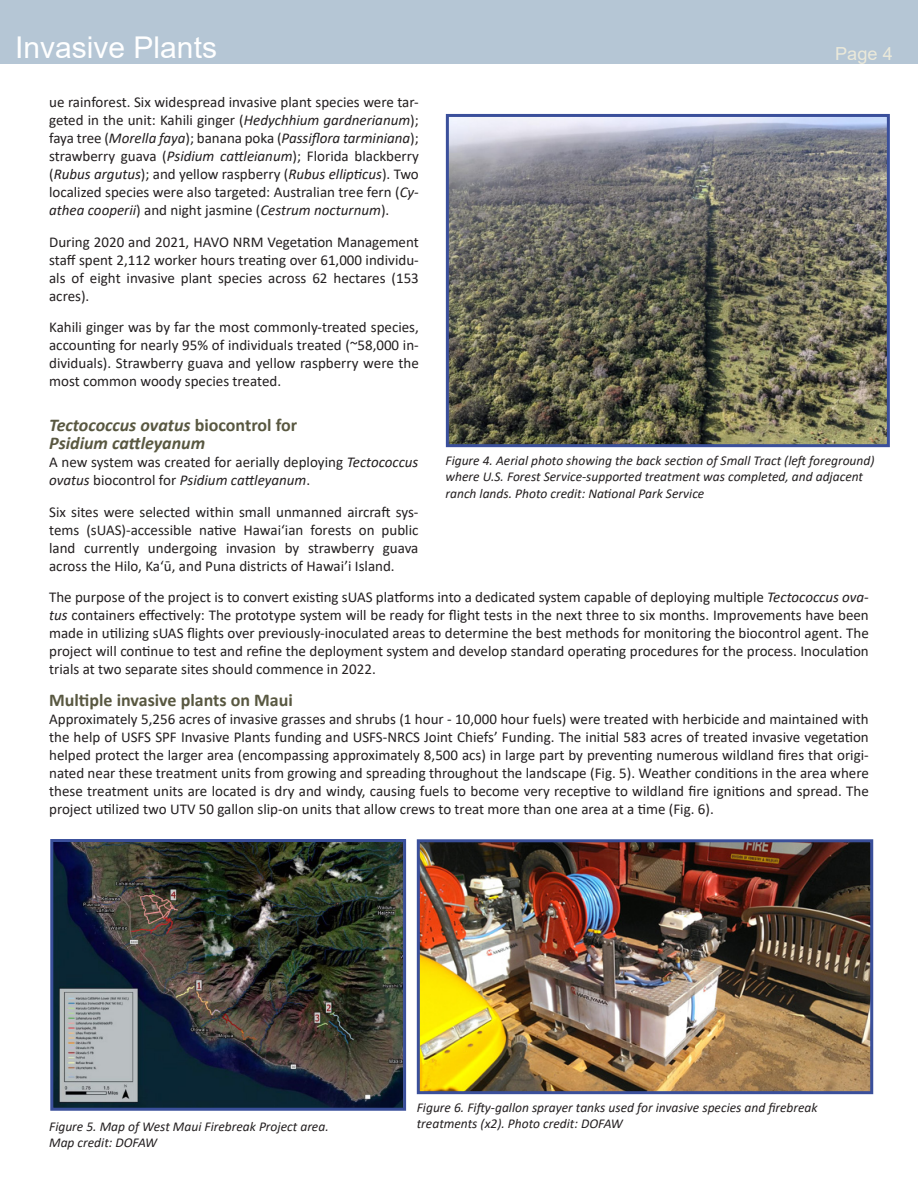
<style>
.page{position:relative;width:918px;height:1188px;background:#fff}
.page>*{position:absolute;margin:0;border:0;box-sizing:border-box;transform-origin:0 0}
.t1{font:30px "Arial";color:#fff}
.Header_2{font:italic 700 18px "Calibri";color:#595841}
.Header_2-2{font:700 18px "Calibri";color:#595841}
.t2{font:18px "Arial";color:#ebe9da}
.Paragraph{font:15px/18px "Calibri";color:#231f20;text-align:justify}
.t3{font:italic 13.5px/16.2px "Calibri";color:#231f20}
.s1{font-style:italic}
.s2{font-style:normal}
</style>
<div class="page">
<div style="left:0;top:0;width:918px;height:64px;background:#b5c6d5"></div>
<img style="left:450px;top:118px;width:436px;height:325px">
<div style="left:446px;top:114px;width:444px;height:333px;border:3px solid #3a4f9b"></div>
<img style="left:421px;top:843px;width:448px;height:247px">
<div style="left:417px;top:839px;width:456px;height:255px;border:3px solid #3a4f9b"></div>
<img style="left:54px;top:843px;width:348px;height:264px">
<div style="left:50px;top:839px;width:356px;height:272px;border:3px solid #3a4f9b"></div>
<h1 class="t1" style="left:15px;top:27px;width:203px">Invasive Plants</h1>
<p class="t2" style="left:835px;top:41px;width:59px">Page 4</p>
<p class="Paragraph" style="left:49px;top:93px;width:371px">ue rainforest. Six widespread invasive plant species were tar&shy;geted in the unit: Kahili ginger (<span class="s1">Hedychhium gardnerianum</span>); faya tree (<span class="s1">Morella faya</span>); banana poka (<span class="s1">Passiflora tarminiana</span>); strawberry guava (<span class="s1">Psidium cattleianum</span>); Florida blackberry (<span class="s1">Rubus argutus</span>); and yellow raspberry (<span class="s1">Rubus ellipticus</span>). Two localized species were also targeted: Australian tree fern (<span class="s1">Cy&shy;athea cooperii</span>) and night jasmine (<span class="s1">Cestrum nocturnum</span>).</p>
<p class="Paragraph" style="left:49px;top:232px;width:371px">During 2020 and 2021, HAVO NRM Vegetation Management staff spent 2,112 worker hours treating over 61,000 individu&shy;als of eight invasive plant species across 62 hectares (153 acres).</p>
<p class="Paragraph" style="left:49px;top:318px;width:371px">Kahili ginger was by far the most commonly-treated species, accounting for nearly 95% of individuals treated (~58,000 in&shy;dividuals). Strawberry guava and yellow raspberry were the most common woody species treated.</p>
<h2 class="Header_2" style="left:49px;top:413px;width:250px">Tectococcus ovatus <span class="s2">biocontrol for</span></h2>
<h2 class="Header_2" style="left:49px;top:431px;width:158px">Psidium cattleyanum</h2>
<p class="Paragraph" style="left:49px;top:453px;width:371px">A new system was created for aerially deploying <span class="s1">Tectococcus ovatus</span> biocontrol for <span class="s1">Psidium cattleyanum</span>.</p>
<p class="Paragraph" style="left:49px;top:502px;width:371px">Six sites were selected within small unmanned aircraft sys&shy;tems (sUAS)-accessible native Hawai‘ian forests on public land currently undergoing invasion by strawberry guava across the Hilo, Kaʻū, and Puna districts of Hawai’i Island.</p>
<p class="Paragraph" style="left:49px;top:588px;width:821px">The purpose of the project is to convert existing sUAS platforms into a dedicated system capable of deploying multiple <span class="s1">Tectococcus ova&shy;tus</span> containers effectively: The prototype system will be ready for flight tests in the next three to six months. Improvements have been made in utilizing sUAS flights over previously-inoculated areas to determine the best methods for monitoring the biocontrol agent. The project will continue to test and refine the deployment system and develop standard operating procedures for the process. Inoculation trials at two separate sites should commence in 2022.</p>
<h2 class="Header_2-2" style="left:49px;top:687px;width:245px">Multiple invasive plants on Maui</h2>
<p class="Paragraph" style="left:49px;top:709px;width:821px">Approximately 5,256 acres of invasive grasses and shrubs (1 hour - 10,000 hour fuels) were treated with herbicide and maintained with the help of USFS SPF Invasive Plants funding and USFS-NRCS Joint Chiefs’ Funding. The initial 583 acres of treated invasive vegetation helped protect the larger area (encompassing approximately 8,500 acs) in large part by preventing numerous wildland fires that origi&shy;nated near these treatment units from growing and spreading throughout the landscape (Fig. 5). Weather conditions in the area where these treatment units are located is dry and windy, causing fuels to become very receptive to wildland fire ignitions and spread. The project utilized two UTV 50 gallon slip-on units that allow crews to treat more than one area at a time (Fig. 6).</p>
<p class="t3" style="left:446px;top:452px;width:431px">Figure 4. Aerial photo showing the back section of Small Tract (left foreground) where U.S. Forest Service-supported treatment was completed, and adjacent ranch lands. Photo credit: National Park Service</p>
<p class="t3" style="left:417px;top:1099px;width:402px">Figure 6. Fifty-gallon sprayer tanks used for invasive species and firebreak</p>
<p class="t3" style="left:49px;top:1118px;width:281px">Figure 5. Map of West Maui Firebreak Project area.</p>
<p class="t3" style="left:417px;top:1115px;width:207px">treatments (x2). Photo credit: DOFAW</p>
<p class="t3" style="left:49px;top:1134px;width:110px">Map credit: DOFAW</p>
</div>
